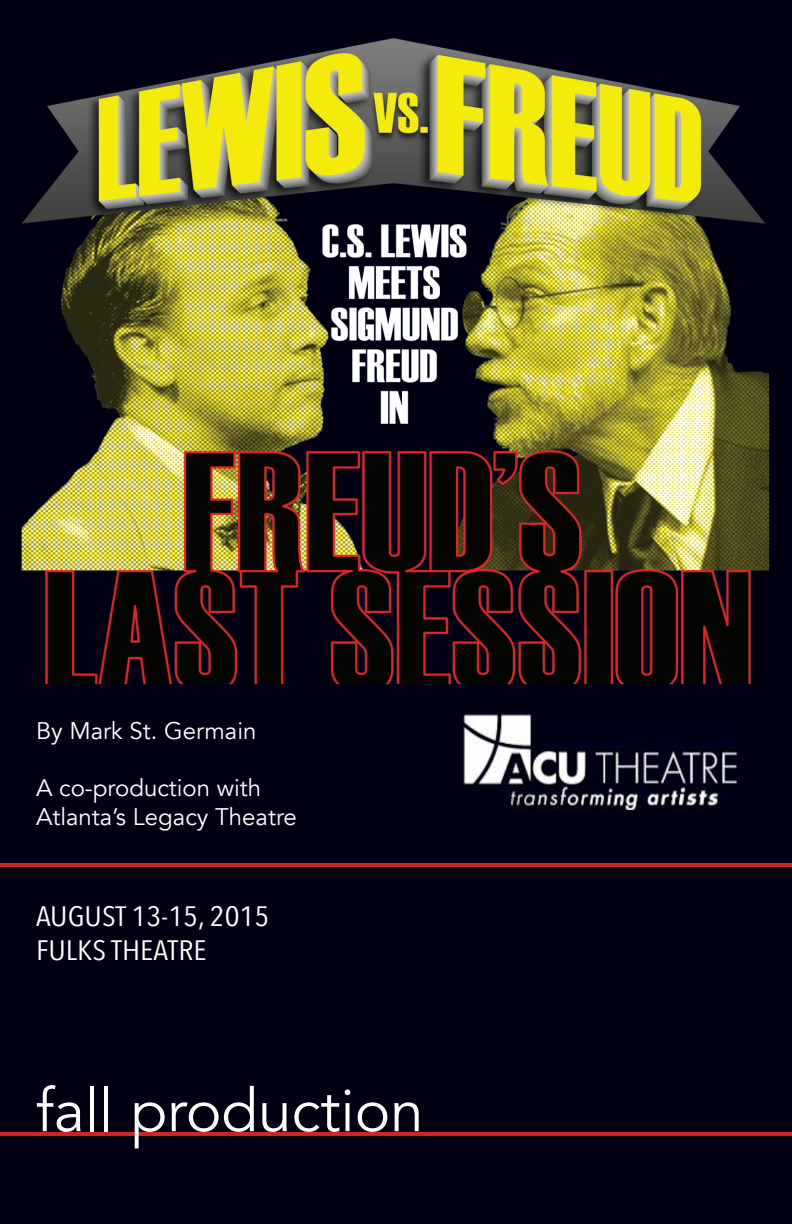
<style>
.page{position:relative;width:792px;height:1224px;background:#fff}
.page>*{position:absolute;margin:0;border:0;box-sizing:border-box;transform-origin:0 0}
.t1{font:60px "Avenir";color:#fff}
.t2{font:28px "Avenir Next Condensed";color:#fff;scale:1.13 1}
.t3{font:24px/28.8px "Avenir";color:#fff}
</style>
<div class="page">
<img style="left:0;top:0;width:792px;height:1224px">
<div style="left:0;top:863px;width:792px;height:273px;background:#000012"></div>
<img style="left:463px;top:715px;width:274px;height:95px">
<p class="t3" style="left:36px;top:716px;width:222px">By Mark St. Germain</p>
<p class="t3" style="left:36px;top:774px;width:262px">A co-production with<br>Atlanta’s Legacy Theatre</p>
<p class="t2" style="left:36px;top:892px;width:208px">AUGUST 13-15, 2015</p>
<p class="t2" style="left:36px;top:926px;width:153px">FULKS THEATRE</p>
<p class="t1" style="left:36px;top:1075px;width:389px">fall production</p>
</div>
